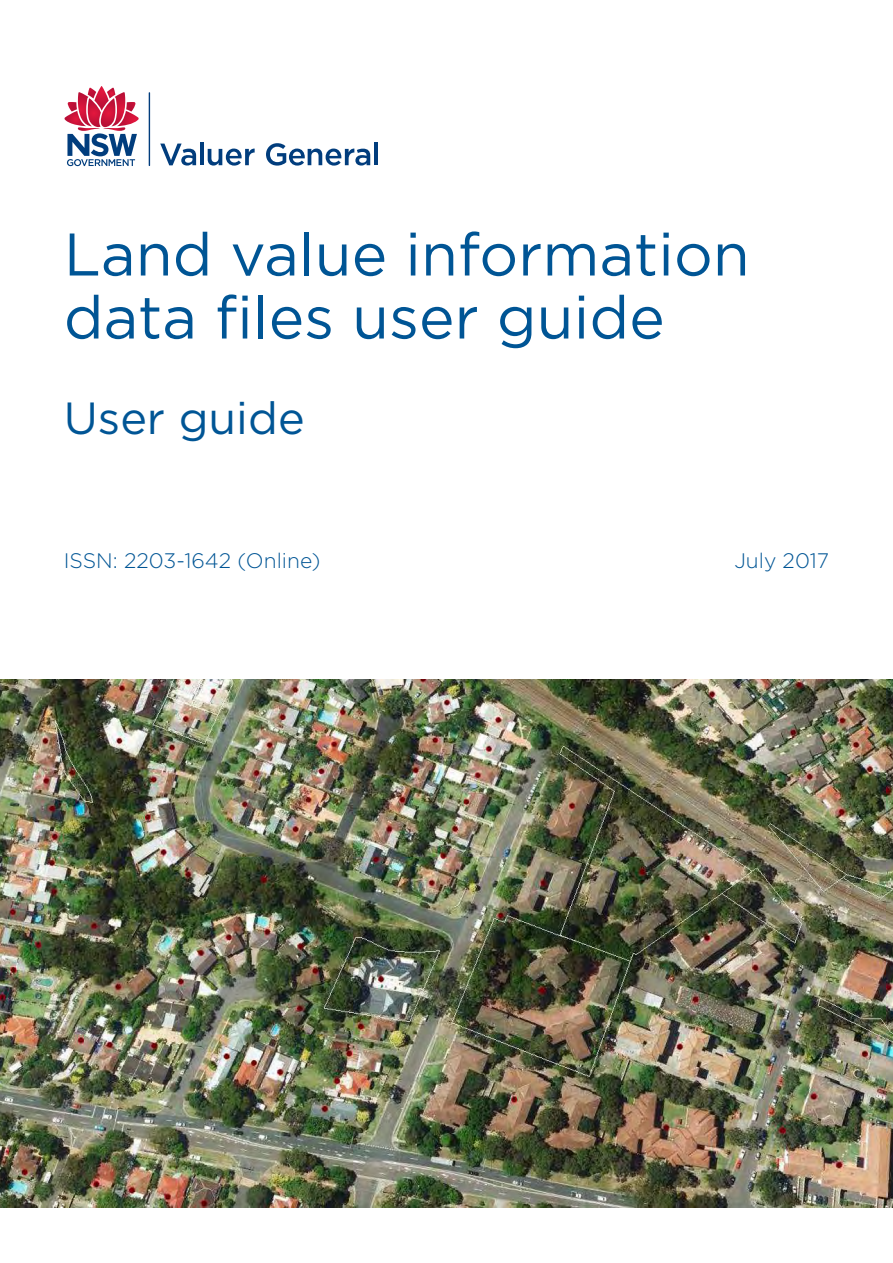
<style>
.page{position:relative;width:893px;height:1263px;background:#fff}
.page>*{position:absolute;margin:0;border:0;box-sizing:border-box;transform-origin:0 0}
.Body_Text{font:60px/63px "Gotham";color:#005595}
.Body_Text-2{font:45px "Gotham";color:#005595}
.Body_Text-3{font:300 21px "Gotham";color:#005595}
</style>
<div class="page">
<hr style="left:149px;top:92px;width:1px;height:74px;background:#013d7d">
<svg style="left:64px;top:86px;width:75px;height:80px"></svg>
<svg style="left:160px;top:144px;width:36px;height:22px"></svg>
<hr style="left:200px;top:143px;width:4px;height:22px;background:#013d7d">
<svg style="left:208px;top:148px;width:47px;height:18px"></svg>
<svg style="left:266px;top:143px;width:104px;height:23px"></svg>
<hr style="left:375px;top:143px;width:3px;height:22px;background:#013d7d">
<img style="left:0;top:679px;width:893px;height:529px">
<p class="Body_Text" style="left:64px;top:221px;width:687px">Land value information data files user guide</p>
<p class="Body_Text-2" style="left:64px;top:389px;width:242px">User guide</p>
<p class="Body_Text-3" style="left:64px;top:547px;width:258px">ISSN: 2203-1642 (Online)</p>
<p class="Body_Text-3" style="left:734px;top:547px;width:96px">July 2017</p>
</div>
